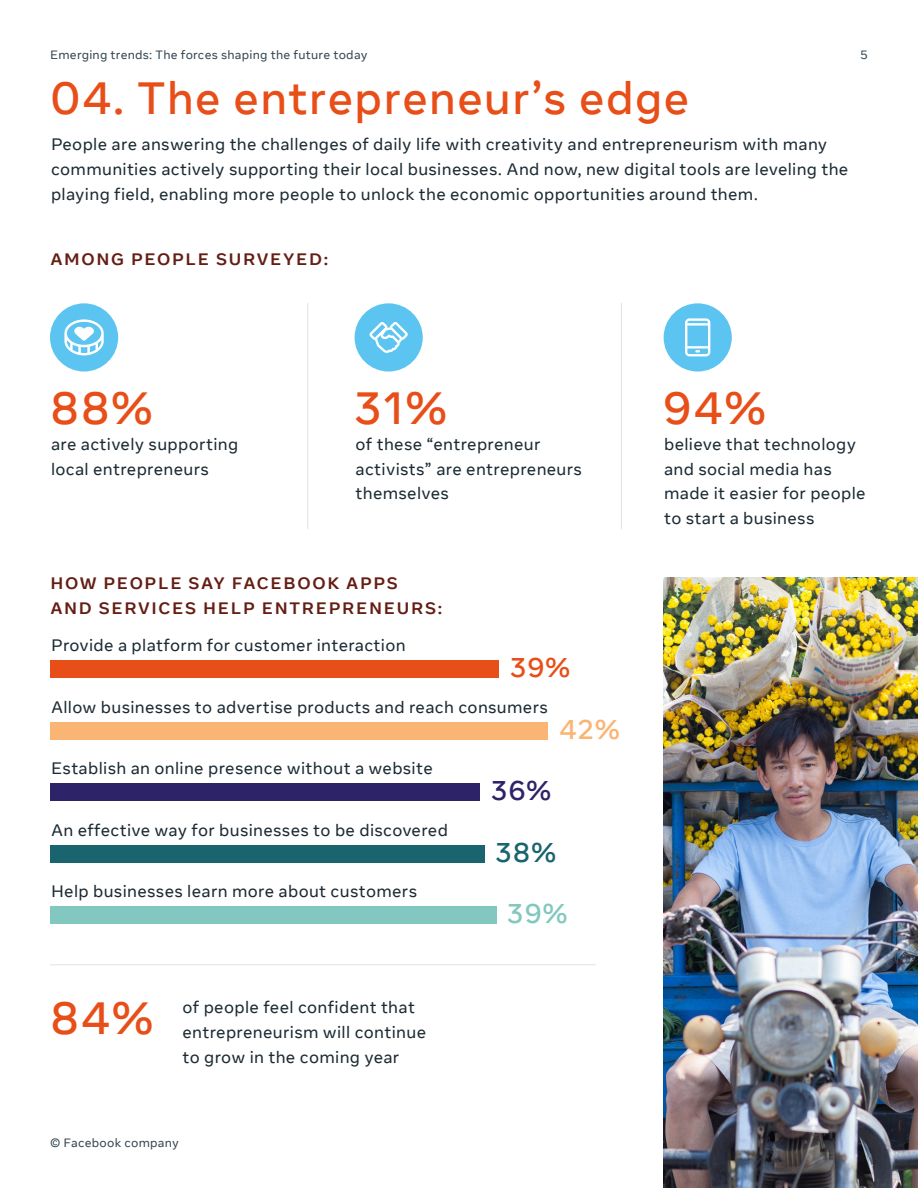
<style>
.page{position:relative;width:918px;height:1188px;background:#fff}
.page>*{position:absolute;margin:0;border:0;box-sizing:border-box;transform-origin:0 0}
.t1{font:500 45px "Optimistic Display";letter-spacing:.035em;color:#e84e18}
.t2{font:500 27px "Optimistic Display";color:#e84e18}
.t3{font:500 27px "Optimistic Display";color:#fab473}
.t4{font:500 27px "Optimistic Display";color:#2d2369}
.t5{font:500 27px "Optimistic Display";color:#19646e}
.t6{font:500 27px "Optimistic Display";color:#83c8c0}
.t7{font:16.5px/24.8px "Optimistic Text";letter-spacing:.02em;color:#1c2b33}
.t8{font:700 16.5px/24.8px "Optimistic Text";letter-spacing:.1em;color:#641e14}
.t9{font:12px "Optimistic Text";letter-spacing:.02em;color:#344854}
</style>
<div class="page">
<hr style="left:307px;top:303px;width:1px;height:226px;background:#dee3e9">
<hr style="left:50px;top:964px;width:546px;height:1px;background:#dee3e9">
<hr style="left:621px;top:303px;width:1px;height:226px;background:#dee3e9">
<div style="left:50px;top:660px;width:448px;height:18px;background:#e84e18"></div>
<div style="left:50px;top:722px;width:498px;height:18px;background:#fab473"></div>
<div style="left:50px;top:783px;width:430px;height:18px;background:#2d2369"></div>
<div style="left:50px;top:845px;width:434px;height:18px;background:#19646e"></div>
<div style="left:50px;top:906px;width:447px;height:18px;background:#83c8c0"></div>
<div style="left:664px;top:303px;width:68px;height:69px;background:#5bc4f1;border-radius:50%"></div>
<svg style="left:685px;top:318px;width:25px;height:38px"></svg>
<div style="left:355px;top:303px;width:68px;height:69px;background:#5bc4f1;border-radius:50%"></div>
<svg style="left:369px;top:322px;width:39px;height:31px"></svg>
<div style="left:50px;top:303px;width:68px;height:69px;background:#5bc4f1;border-radius:50%"></div>
<svg style="left:64px;top:319px;width:40px;height:36px"></svg>
<img style="left:663px;top:578px;width:255px;height:610px">
<p class="t9" style="left:50px;top:47px;width:319px">Emerging trends: The forces shaping the future today</p>
<p class="t9" style="left:860px;top:47px;width:9px">5</p>
<h1 class="t1" style="left:50px;top:72px;width:641px">04. The entrepreneur’s edge</h1>
<p class="t7" style="left:51px;top:132px;width:799px">People are answering the challenges of daily life with creativity and entrepreneurism with many communities actively supporting their local businesses. And now, new digital tools are leveling the playing field, enabling more people to unlock the economic opportunities around them.</p>
<p class="t8" style="left:50px;top:247px;width:279px">AMONG PEOPLE SURVEYED:</p>
<h1 class="t1" style="left:50px;top:382px;width:104px">88%</h1>
<p class="t7" style="left:51px;top:432px;width:189px">are actively supporting local entrepreneurs</p>
<h1 class="t1" style="left:355px;top:382px;width:94px">31%</h1>
<p class="t7" style="left:356px;top:432px;width:228px">of these “entrepreneur activists” are entrepreneurs themselves</p>
<p class="t8" style="left:50px;top:571px;width:393px">HOW PEOPLE SAY FACEBOOK APPS<br>AND SERVICES HELP ENTREPRENEURS:</p>
<p class="t7" style="left:51px;top:634px;width:356px">Provide a platform for customer interaction</p>
<h2 class="t2" style="left:510px;top:652px;width:62px">39%</h2>
<p class="t7" style="left:51px;top:695px;width:498px">Allow businesses to advertise products and reach consumers</p>
<p class="t7" style="left:51px;top:757px;width:383px">Establish an online presence without a website</p>
<p class="t7" style="left:51px;top:818px;width:398px">An effective way for businesses to be discovered</p>
<h2 class="t4" style="left:491px;top:775px;width:62px">36%</h2>
<h2 class="t3" style="left:559px;top:713px;width:62px">42%</h2>
<p class="t7" style="left:51px;top:880px;width:368px">Help businesses learn more about customers</p>
<h1 class="t1" style="left:50px;top:992px;width:105px">84%</h1>
<p class="t7" style="left:183px;top:995px;width:245px">of people feel confident that entrepreneurism will continue to grow in the coming year</p>
<p class="t9" style="left:50px;top:1135px;width:130px">© Facebook company</p>
<h2 class="t5" style="left:496px;top:836px;width:62px">38%</h2>
<h2 class="t6" style="left:507px;top:898px;width:62px">39%</h2>
<h1 class="t1" style="left:663px;top:382px;width:104px">94%</h1>
<p class="t7" style="left:664px;top:432px;width:203px">believe that technology and social media has made it easier for people to start a business</p>
</div>
